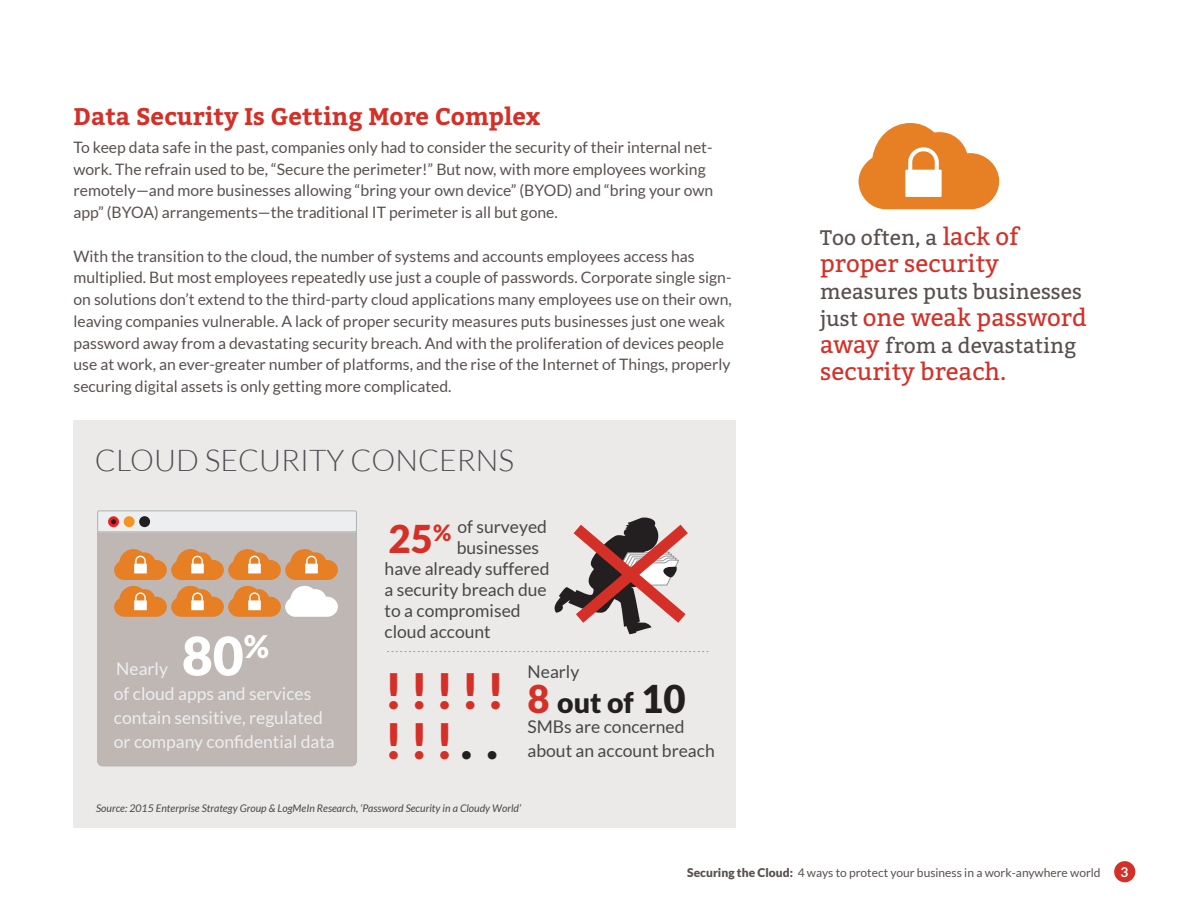
<style>
.page{position:relative;width:1188px;height:918px;background:#fff}
.page>*{position:absolute;margin:0;border:0;box-sizing:border-box;transform-origin:0 0}
.t1{font:900 53.25px "Lato";color:#fff}
.t2{font:900 48.75px/49.8px "Lato";color:#d53027}
.t3{font:300 30px "Lato";color:#4d4f55}
.Log_Me_In_Callout{font:24px "Bitter";color:#d53027}
.Log_Me_In_Sub{font:700 24px "Bitter";color:#d53027}
.Log_Me_In_Callout-2{font:21px "Bitter";color:#58504e}
.t4{font:17.55px/24px "Lato";color:#464747}
.t5{font:17.55px/24px "Lato";color:#edeeef}
.Log_Me_In_Body_Copy{font:15.75px/21.8px "Lato";color:#58504e}
.t6{font:700 13.5px "Lato";color:#fff}
.t7{font:12px "Lato";color:#58504e}
.t8{font:italic 10.5px "Lato";color:#464747}
.s1{font-weight:900;font-size:38.25px;color:#d53027}
.s2{font-weight:900;font-size:22.35px;color:#d53027}
.s3{font-size:38.25px}
.s4{font-size:28.5px;color:#231f20}
.s5{font-size:38.25px;color:#231f20}
.s6{color:#231f20}
.s7{font-size:24px;color:#d53027}
.s8{font-size:21px;color:#58504e}
.s9{font-weight:900}
</style>
<div class="page">
<div style="left:1114px;top:861px;width:21px;height:21px;background:#d53027;border-radius:50%"></div>
<div style="left:73px;top:420px;width:663px;height:408px;background:#eceae8"></div>
<div style="left:97px;top:532px;width:260px;height:234px;background:#beb7b4"></div>
<svg style="left:114px;top:549px;width:224px;height:31px"></svg>
<svg style="left:114px;top:586px;width:224px;height:31px"></svg>
<svg style="left:388px;top:651px;width:321px;height:1px"></svg>
<svg style="left:97px;top:510px;width:260px;height:22px"></svg>
<svg style="left:555px;top:517px;width:133px;height:117px"></svg>
<svg style="left:859px;top:123px;width:140px;height:86px"></svg>
<p class="Log_Me_In_Sub" style="left:74px;top:98px;width:468px">Data Security Is Getting More Complex</p>
<p class="Log_Me_In_Body_Copy" style="left:74px;top:136px;width:641px">To keep data safe in the past, companies only had to consider the security of their internal net&shy;work. The refrain used to be, “Secure the perimeter!” But now, with more employees working remotely—and more businesses allowing “bring your own device” (BYOD) and “bring your own app” (BYOA) arrangements—the traditional IT perimeter is all but gone.</p>
<p class="Log_Me_In_Body_Copy" style="left:74px;top:245px;width:660px">With the transition to the cloud, the number of systems and accounts employees access has multiplied. But most employees repeatedly use just a couple of passwords. Corporate single sign&shy;on solutions don’t extend to the third-party cloud applications many employees use on their own, leaving companies vulnerable. A lack of proper security measures puts businesses just one weak password away from a devastating security breach. And with the proliferation of devices people use at work, an ever-greater number of platforms, and the rise of the Internet of Things, properly securing digital assets is only getting more complicated.</p>
<p class="t3" style="left:95px;top:444px;width:421px">CLOUD SECURITY CONCERNS</p>
<p class="t1" style="left:182px;top:625px;width:89px">80<sup>%</sup></p>
<p class="t5" style="left:114px;top:682px;width:222px">of cloud apps and services contain sensitive, regulated or company confidential data</p>
<p class="t5" style="left:116px;top:656px;width:53px">Nearly</p>
<p class="t4" style="left:389px;top:515px;width:160px"><span class="s1">25</span><span class="s2">%</span> of surveyed</p>
<p class="t4" style="left:457px;top:536px;width:84px">businesses</p>
<p class="t4" style="left:385px;top:557px;width:167px">have already suffered</p>
<p class="t4" style="left:385px;top:578px;width:164px">a security breach due</p>
<p class="t4" style="left:385px;top:599px;width:138px">to a compromised</p>
<p class="t4" style="left:385px;top:620px;width:108px">cloud account</p>
<p class="t4" style="left:528px;top:659px;width:53px">Nearly</p>
<p class="t2" style="left:385px;top:665px;width:303px">!!!!! <span class="s3">8</span> <span class="s4">out of</span> <span class="s5">10 </span>!!!<span class="s6">. .</span></p>
<p class="t4" style="left:528px;top:715px;width:189px">SMBs are concerned about an account breach</p>
<p class="t8" style="left:96px;top:802px;width:427px">Source: 2015 Enterprise Strategy Group &amp; LogMeIn Research, ‘Password Security in a Cloudy World’</p>
<p class="Log_Me_In_Callout-2" style="left:820px;top:223px;width:200px">Too often, a <span class="s7">lack of</span></p>
<p class="Log_Me_In_Callout" style="left:820px;top:247px;width:180px">proper security</p>
<p class="Log_Me_In_Callout-2" style="left:820px;top:277px;width:263px">measures puts businesses</p>
<p class="Log_Me_In_Callout" style="left:820px;top:301px;width:268px"><span class="s8">just</span> one weak password</p>
<p class="Log_Me_In_Callout-2" style="left:820px;top:331px;width:258px"><span class="s7">away</span> from a devastating</p>
<p class="Log_Me_In_Callout" style="left:820px;top:355px;width:188px">security breach.</p>
<p class="t7" style="left:687px;top:866px;width:415px"><span class="s9">Securing the Cloud:</span> 4 ways to protect your business in a work-anywhere world</p>
<p class="t6" style="left:1120px;top:864px;width:9px">3</p>
</div>
